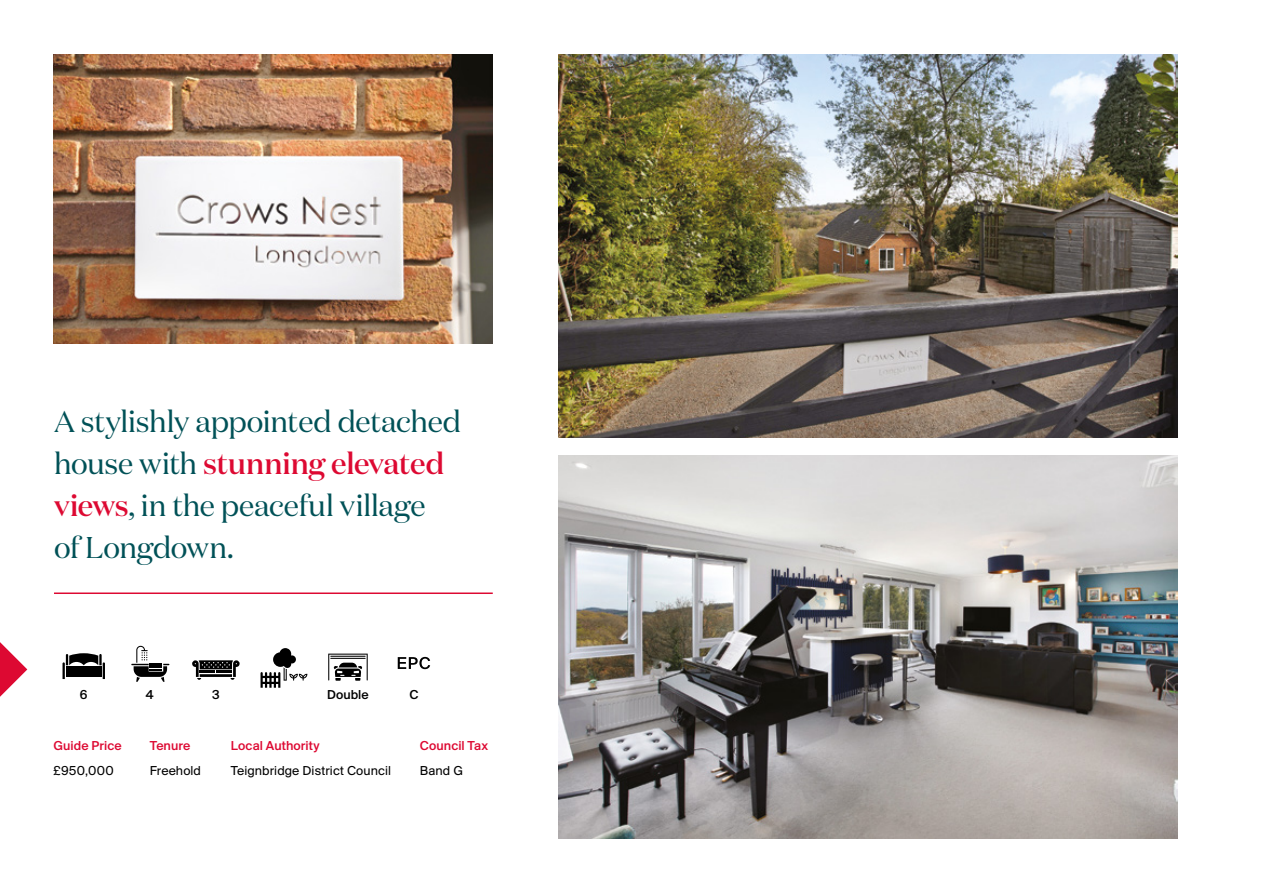
<style>
.page{position:relative;width:1263px;height:893px;background:#fff}
.page>*{position:absolute;margin:0;border:0;box-sizing:border-box;transform-origin:0 0}
.t1{font:30px/42px "Domaine Disp";letter-spacing:-.01em;color:#005157}
.t2{font:13.5px "Suisse BP Intl";letter-spacing:.005em;color:#000}
.t3{font:500 13.5px "Suisse BP Intl";letter-spacing:.005em;color:#dd0932}
.t4{font:500 13.5px "Suisse BP Intl";color:#000}
.s1{font-weight:500;color:#dd0932}
</style>
<div class="page">
<svg style="left:398px;top:657px;width:32px;height:12px"></svg>
<svg style="left:261px;top:648px;width:46px;height:40px"></svg>
<svg style="left:328px;top:654px;width:40px;height:27px"></svg>
<svg style="left:63px;top:653px;width:42px;height:26px"></svg>
<svg style="left:131px;top:646px;width:38px;height:36px"></svg>
<svg style="left:192px;top:660px;width:48px;height:20px"></svg>
<hr style="left:54px;top:592px;width:439px;height:2px;background:#dd0932">
<svg style="left:0;top:642px;width:27px;height:55px"></svg>
<img style="left:54px;top:54px;width:439px;height:289px">
<img style="left:559px;top:54px;width:619px;height:383px">
<img style="left:559px;top:455px;width:619px;height:384px">
<p class="t1" style="left:54px;top:401px;width:409px">A stylishly appointed detached house with <span class="s1">stunning elevated views</span>, in the peaceful village<br>of Longdown.</p>
<p class="t4" style="left:80px;top:686px;width:9px">6</p>
<p class="t4" style="left:146px;top:686px;width:9px">4</p>
<p class="t4" style="left:212px;top:686px;width:9px">3</p>
<p class="t4" style="left:327px;top:686px;width:43px">Double</p>
<p class="t4" style="left:409px;top:686px;width:11px">C</p>
<p class="t3" style="left:54px;top:738px;width:70px">Guide Price</p>
<p class="t2" style="left:54px;top:763px;width:62px">£950,000</p>
<p class="t3" style="left:150px;top:738px;width:42px">Tenure</p>
<p class="t2" style="left:150px;top:763px;width:53px">Freehold</p>
<p class="t3" style="left:231px;top:738px;width:90px">Local Authority</p>
<p class="t2" style="left:231px;top:763px;width:162px">Teignbridge District Council</p>
<p class="t3" style="left:420px;top:738px;width:70px">Council Tax</p>
<p class="t2" style="left:420px;top:763px;width:45px">Band G</p>
</div>
